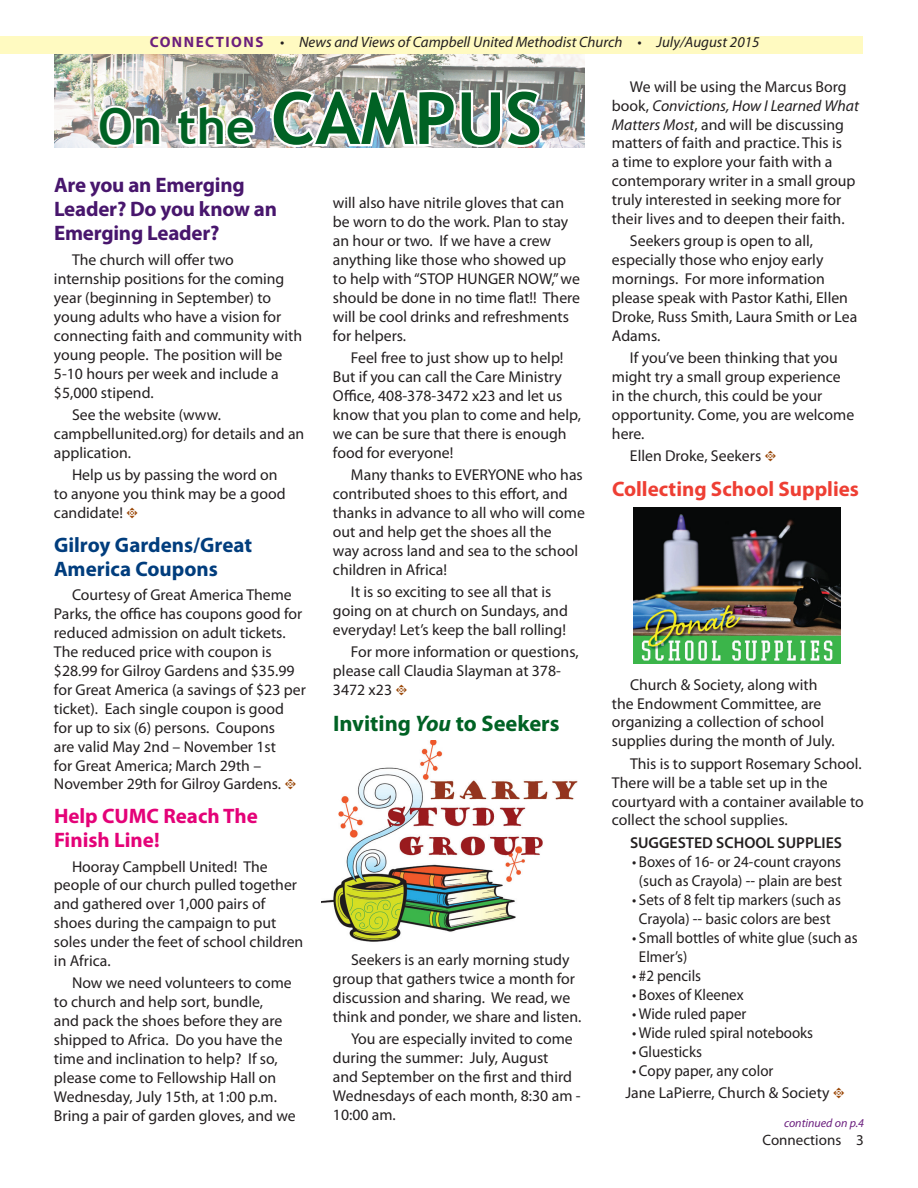
<style>
.page{position:relative;width:918px;height:1188px;background:#fff}
.page>*{position:absolute;margin:0;border:0;box-sizing:border-box;transform-origin:0 0}
.t1{font:700 72px "Trebuchet MS";color:#006224}
.t2{font:700 22.5px "Myriad Pro";color:#006224}
.t3{font:700 21px/24px "Myriad Pro";letter-spacing:-.01em;color:#48166d}
.t4{font:700 21px/24px "Myriad Pro";color:#013d7d}
.t5{font:700 21px/24px "Myriad Pro";color:#e40278}
.t6{font:700 21px "Myriad Pro";color:#ee3f34}
.t7{font:15.75px/18.9px "Myriad Pro";color:#231f20}
.t8{font:15.75px/19.4px "Myriad Pro";color:#231f20;text-align:center;scale:.95 1}
.t9{font:600 15.75px "Myriad Pro";color:#231f20}
.t10{font:italic 15px "Myriad Pro";color:#231f20}
.t11{font:15px "Myriad Pro";color:#231f20}
.t12{font:italic 12px "Myriad Pro";color:#6b1f7e}
.s1{font-weight:700;font-style:normal;color:#6b1f7e}
.s2{font-size:49.5px}
.s3{font-family:"Type Embellishments One Let Plain";font-size:15px;color:#994606}
.s4{font-style:italic}
.s5{font-size:16.2px}
</style>
<div class="page">
<div style="left:0;top:36px;width:863px;height:18px;background:#fffac1"></div>
<img style="left:54px;top:54px;width:531px;height:93px">
<svg style="left:95px;top:103px;width:69px;height:45px"></svg>
<img style="left:174px;top:101px;width:84px;height:47px">
<img style="left:269px;top:87px;width:275px;height:61px">
<img style="left:321px;top:741px;width:257px;height:201px">
<img style="left:634px;top:508px;width:207px;height:156px">
<p class="t10" style="left:150px;top:33px;width:611px"><span class="s1">CONNECTIONS</span> • News and Views of Campbell United Methodist Church • July/August 2015</p>
<h1 class="t1" style="left:98px;top:73px;width:445px"><span class="s2">On the</span> CAMPUS</h1>
<h3 class="t3" style="left:54px;top:172px;width:225px">Are you an Emerging<br>Leader? Do you know an<br>Emerging Leader?</h3>
<p class="t7" style="left:54px;top:250px;width:250px;text-indent:18px">The church will offer two internship positions for the coming year (beginning in September) to young adults who have a vision for connecting faith and community with young people. The position will be<br>5-10 hours per week and include a $5,000 stipend.</p>
<p class="t7" style="left:54px;top:405px;width:252px;text-indent:18px">See the website (www. campbellunited.org) for details and an application.</p>
<p class="t7" style="left:54px;top:465px;width:233px;text-indent:18px">Help us by passing the word on to anyone you think may be a good candidate! <span class="s3">t</span></p>
<h3 class="t4" style="left:54px;top:532px;width:200px">Gilroy Gardens/Great<br>America Coupons</h3>
<p class="t7" style="left:54px;top:585px;width:253px;text-indent:18px">Courtesy of Great America Theme Parks, the office has coupons good for reduced admission on adult tickets.<br>The reduced price with coupon is $28.99 for Gilroy Gardens and $35.99 for Great America (a savings of $23 per ticket). Each single coupon is good for up to six (6) persons. Coupons<br>are valid May 2nd – November 1st<br>for Great America; March 29th – November 29th for Gilroy Gardens. <span class="s3">t</span></p>
<h3 class="t5" style="left:54px;top:803px;width:205px">Help CUMC Reach The<br>Finish Line!</h3>
<p class="t7" style="left:54px;top:857px;width:251px;text-indent:18px">Hooray Campbell United! The people of our church pulled together and gathered over 1,000 pairs of shoes during the campaign to put soles under the feet of school children in Africa.</p>
<p class="t7" style="left:54px;top:973px;width:243px;text-indent:18px">Now we need volunteers to come to church and help sort, bundle,<br>and pack the shoes before they are shipped to Africa. Do you have the time and inclination to help? If so, please come to Fellowship Hall on Wednesday, July 15th, at 1:00 p.m.<br>Bring a pair of garden gloves, and we</p>
<p class="t7" style="left:333px;top:193px;width:249px">will also have nitrile gloves that can be worn to do the work. Plan to stay an hour or two. If we have a crew anything like those who showed up to help with “STOP HUNGER NOW,” we should be done in no time flat!! There will be cool drinks and refreshments for helpers.</p>
<p class="t7" style="left:333px;top:348px;width:249px;text-indent:18px">Feel free to just show up to help!<br>But if you can call the Care Ministry<br>Office, 408-378-3472 x23 and let us know that you plan to come and help, we can be sure that there is enough food for everyone!</p>
<p class="t7" style="left:333px;top:465px;width:253px;text-indent:18px">Many thanks to EVERYONE who has contributed shoes to this effort, and thanks in advance to all who will come out and help get the shoes all the<br>way across land and sea to the school children in Africa!</p>
<p class="t7" style="left:333px;top:582px;width:236px;text-align:center">It is so exciting to see all that is going on at church on Sundays, and everyday! Let’s keep the ball rolling!</p>
<p class="t7" style="left:333px;top:642px;width:247px;text-indent:18px">For more information or questions, please call Claudia Slayman at 378-<br>3472 x23 <span class="s3">t</span></p>
<h2 class="t2" style="left:333px;top:709px;width:228px">Inviting <span class="s4">You</span> to Seekers</h2>
<p class="t7" style="left:333px;top:950px;width:250px;text-indent:18px">Seekers is an early morning study group that gathers twice a month for discussion and sharing. We read, we think and ponder, we share and listen.</p>
<p class="t7" style="left:333px;top:1029px;width:249px;text-indent:18px">You are especially invited to come during the summer: July, August<br>and September on the first and third<br>Wednesdays of each month, 8:30 am -<br>10:00 am.</p>
<p class="t7" style="left:612px;top:77px;width:249px;text-indent:18px">We will be using the Marcus Borg book, <span class="s4">Convictions, How I Learned What Matters Most</span>, and will be discussing matters of faith and practice. This is<br>a time to explore your faith with a contemporary writer in a small group truly interested in seeking more for their lives and to deepen their faith.</p>
<p class="t7" style="left:612px;top:231px;width:247px;text-indent:18px">Seekers group is open to all, especially those who enjoy early mornings. For more information please speak with Pastor Kathi, Ellen<br>Droke, Russ Smith, Laura Smith or Lea<br>Adams.</p>
<p class="t7" style="left:612px;top:348px;width:244px;text-indent:18px">If you’ve been thinking that you might try a small group experience in the church, this could be your opportunity. Come, you are welcome here.</p>
<p class="t7" style="left:630px;top:446px;width:148px">Ellen Droke, Seekers <span class="s3">t</span></p>
<h3 class="t6" style="left:612px;top:475px;width:248px">Collecting School Supplies</h3>
<p class="t7" style="left:612px;top:675px;width:224px;text-indent:18px">Church &amp; Society, along with the Endowment Committee, are organizing a collection of school supplies during the month of July.</p>
<p class="t7" style="left:612px;top:754px;width:253px;text-indent:18px">This is to support Rosemary School.<br>There will be a table set up in the courtyard with a container available to collect the school supplies.</p>
<p class="t9" style="left:630px;top:833px;width:214px">SUGGESTED SCHOOL SUPPLIES</p>
<p class="t8" style="left:632px;top:852px;width:222px">• Boxes of 16- or 24-count crayons (such as Crayola) <span class="s5">--</span> plain are best</p>
<p class="t8" style="left:632px;top:890px;width:221px">• Sets of 8 felt tip markers (such as<br>Crayola) <span class="s5">--</span> basic colors are best</p>
<p class="t8" style="left:639px;top:928px;width:232px;line-height:18.9px;text-align:left;text-indent:-7px">• Small bottles of white glue (such as<br>Elmer’s)</p>
<p class="t8" style="left:632px;top:966px;width:74px">• #2 pencils</p>
<p class="t8" style="left:632px;top:985px;width:119px">• Boxes of Kleenex</p>
<p class="t8" style="left:632px;top:1004px;width:122px">• Wide ruled paper</p>
<p class="t8" style="left:632px;top:1023px;width:192px">• Wide ruled spiral notebooks</p>
<p class="t8" style="left:632px;top:1041px;width:75px">• Gluesticks</p>
<p class="t8" style="left:626px;top:1059px;width:233px;line-height:22.4px;text-align:left;text-indent:7px">• Copy paper, any color<br>Jane LaPierre, Church &amp; Society <span class="s3">t</span></p>
<p class="t12" style="left:784px;top:1115px;width:82px">continued on p.4</p>
<p class="t11" style="left:762px;top:1131px;width:103px">Connections 3</p>
</div>
